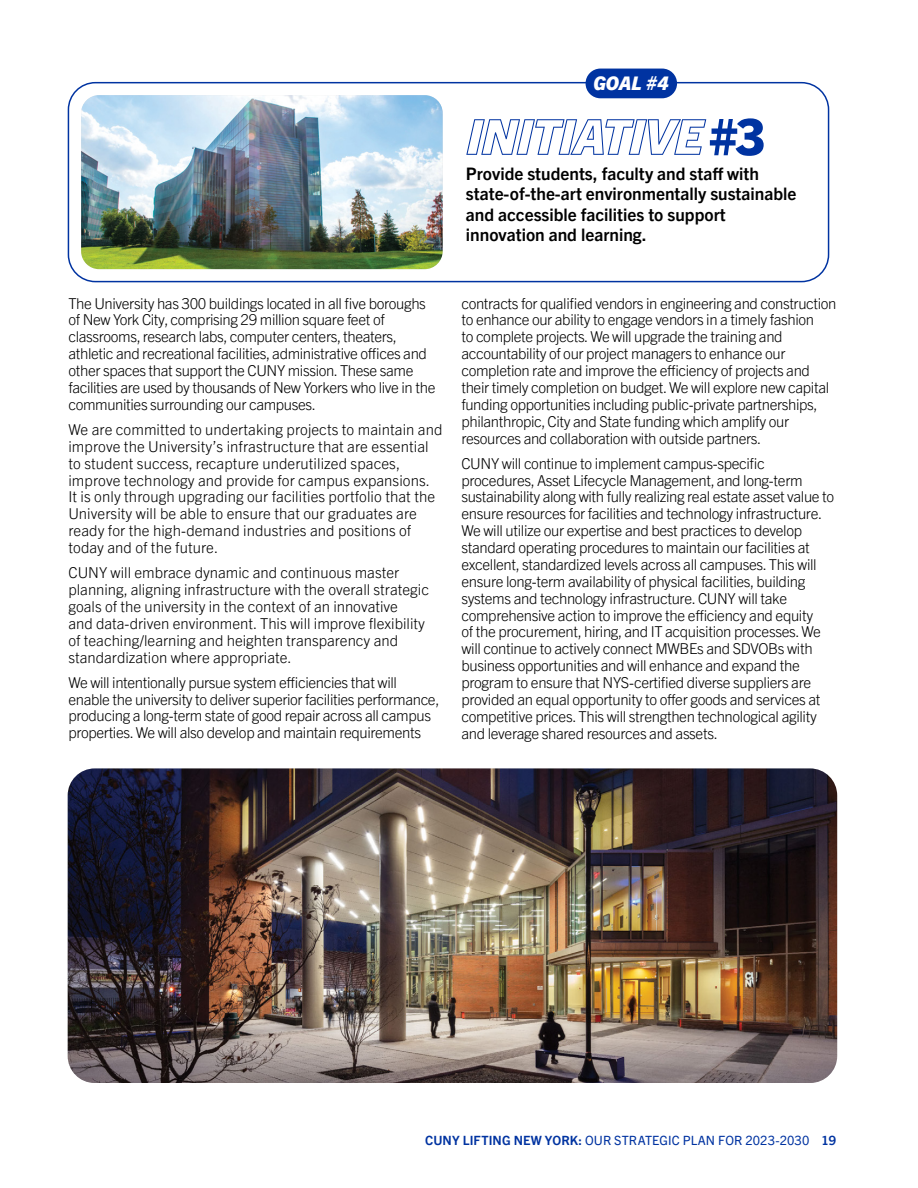
<style>
.page{position:relative;width:918px;height:1188px;background:#fff}
.page>*{position:absolute;margin:0;border:0;box-sizing:border-box;transform-origin:0 0}
.t1{font:800 50.55px "Trade Gothic Next LT Pro";color:#0033a1}
.t2{font:italic 800 18.75px "Trade Gothic Next LT Pro";color:#fff}
.t3{font:700 17.25px/20.2px "Trade Gothic Next LT Pro";color:#000}
.t4{font:300 15px/16.8px "Trade Gothic Next LT Pro";letter-spacing:-.025em;color:#000}
.t5{font:300 15px/16.8px "Trade Gothic Next LT Pro";letter-spacing:.005em;color:#000}
.t6{font:300 15px/16.8px "Trade Gothic Next LT Pro";color:#000}
.t7{font:12.75px "Trade Gothic Next LT Pro";letter-spacing:.01em;color:#0033a1}
.s1{font-weight:700}
</style>
<div class="page">
<div style="left:68px;top:82px;width:761px;height:200px;border:2px solid #0033a1;border-radius:27px"></div>
<svg style="left:466px;top:119px;width:240px;height:36px"></svg>
<img style="left:81px;top:95px;width:362px;height:174px">
<div style="left:586px;top:69px;width:91px;height:29px;background:#0033a1;border-radius:15px"></div>
<img style="left:68px;top:768px;width:769px;height:315px">
<p class="t2" style="left:593px;top:70px;width:77px">GOAL #4</p>
<h1 class="t1" style="left:709px;top:102px;width:59px">#3</h1>
<p class="t3" style="left:466px;top:163px;width:332px">Provide students, faculty and staff with state-of-the-art environmentally sustainable and accessible facilities to support innovation and learning.</p>
<p class="t4" style="left:68px;top:294px;width:369px">The University has 300 buildings located in all five boroughs of New York City, comprising 29 million square feet of classrooms, research labs, computer centers, theaters, athletic and recreational facilities, administrative offices and other spaces that support the CUNY mission. These same facilities are used by thousands of New Yorkers who live in the communities surrounding our campuses.</p>
<p class="t5" style="left:68px;top:420px;width:376px">We are committed to undertaking projects to maintain and improve the University’s infrastructure that are essential to student success, recapture underutilized spaces, improve technology and provide for campus expansions.<br>It is only through upgrading our facilities portfolio that the University will be able to ensure that our graduates are ready for the high-demand industries and positions of today and of the future.</p>
<p class="t6" style="left:68px;top:563px;width:362px">CUNY will embrace dynamic and continuous master planning, aligning infrastructure with the overall strategic goals of the university in the context of an innovative<br>and data-driven environment. This will improve flexibility of teaching/learning and heighten transparency and standardization where appropriate.</p>
<p class="t4" style="left:68px;top:673px;width:373px">We will intentionally pursue system efficiencies that will enable the university to deliver superior facilities performance, producing a long-term state of good repair across all campus properties. We will also develop and maintain requirements</p>
<p class="t4" style="left:461px;top:294px;width:377px">contracts for qualified vendors in engineering and construction to enhance our ability to engage vendors in a timely fashion<br>to complete projects. We will upgrade the training and accountability of our project managers to enhance our completion rate and improve the efficiency of projects and their timely completion on budget. We will explore new capital funding opportunities including public-private partnerships, philanthropic, City and State funding which amplify our resources and collaboration with outside partners.</p>
<p class="t4" style="left:461px;top:454px;width:374px">CUNY will continue to implement campus-specific procedures, Asset Lifecycle Management, and long-term sustainability along with fully realizing real estate asset value to ensure resources for facilities and technology infrastructure.<br>We will utilize our expertise and best practices to develop standard operating procedures to maintain our facilities at excellent, standardized levels across all campuses. This will ensure long-term availability of physical facilities, building systems and technology infrastructure. CUNY will take comprehensive action to improve the efficiency and equity<br>of the procurement, hiring, and IT acquisition processes. We will continue to actively connect MWBEs and SDVOBs with business opportunities and will enhance and expand the program to ensure that NYS-certified diverse suppliers are provided an equal opportunity to offer goods and services at competitive prices. This will strengthen technological agility and leverage shared resources and assets.</p>
<p class="t7" style="left:425px;top:1132px;width:413px"><span class="s1">CUNY LIFTING NEW YORK:</span> OUR STRATEGIC PLAN FOR 2023-2030 <span class="s1">19</span></p>
</div>
